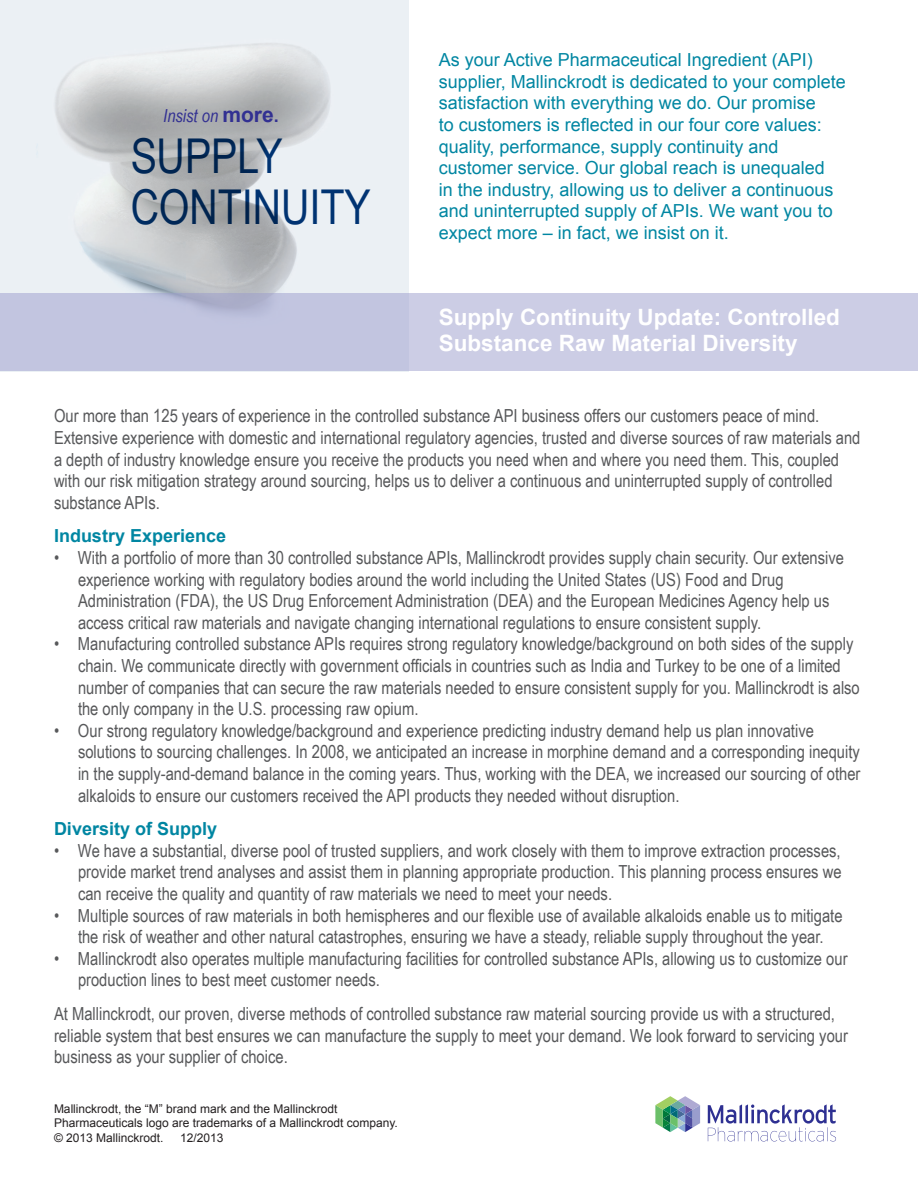
<style>
.page{position:relative;width:918px;height:1188px;background:#fff}
.page>*{position:absolute;margin:0;border:0;box-sizing:border-box;transform-origin:0 0}
.t1{font:48px/51px "Arial Narrow";color:#013778}
.t2{font:700 22.5px/25.5px "Arial";color:#fff}
.t3{font:18px/21.6px "Arial Narrow";color:#57585a}
.t4{font:18px/21.6px "Arial";color:#0086a2}
.t5{font:700 18px "Arial";color:#0086a2}
.t6{font:italic 18px "Arial Narrow";color:#323092}
.t7{font:12px/14.4px "Arial";color:#231f20}
.s1{font-family:"Arial";font-weight:700;font-style:normal;font-size:21px}
.s2{font-family:"Arial";font-weight:700;font-style:normal}
</style>
<div class="page">
<div style="left:0;top:294px;width:918px;height:77px;background:#cccde5"></div>
<svg style="left:655px;top:1096px;width:45px;height:36px"></svg>
<svg style="left:708px;top:1104px;width:128px;height:37px"></svg>
<p class="t6" style="left:163px;top:103px;width:117px">Insist on <span class="s1">more</span><span class="s2">.</span></p>
<h1 class="t1" style="left:130px;top:129px;width:242px">SUPPLY<br>CONTINUITY</h1>
<p class="t4" style="left:439px;top:49px;width:409px">As your Active Pharmaceutical Ingredient (API) supplier, Mallinckrodt is dedicated to your complete satisfaction with everything we do. Our promise<br>to customers is reflected in our four core values: quality, performance, supply continuity and customer service. Our global reach is unequaled<br>in the industry, allowing us to deliver a continuous and uninterrupted supply of APIs. We want you to expect more – in fact, we insist on it.</p>
<p class="t2" style="left:439px;top:305px;width:403px">Supply Continuity Update: Controlled<br>Substance Raw Material Diversity</p>
<p class="t3" style="left:54px;top:405px;width:808px">Our more than 125 years of experience in the controlled substance API business offers our customers peace of mind.<br>Extensive experience with domestic and international regulatory agencies, trusted and diverse sources of raw materials and a depth of industry knowledge ensure you receive the products you need when and where you need them. This, coupled with our risk mitigation strategy around sourcing, helps us to deliver a continuous and uninterrupted supply of controlled substance APIs.</p>
<p class="t5" style="left:54px;top:524px;width:174px">Industry Experience</p>
<p class="t3" style="left:78px;top:546px;width:768px;text-indent:-24px">• With a portfolio of more than 30 controlled substance APIs, Mallinckrodt provides supply chain security. Our extensive experience working with regulatory bodies around the world including the United States (US) Food and Drug Administration (FDA), the US Drug Enforcement Administration (DEA) and the European Medicines Agency help us access critical raw materials and navigate changing international regulations to ensure consistent supply.</p>
<p class="t3" style="left:78px;top:633px;width:783px;text-indent:-24px">• Manufacturing controlled substance APIs requires strong regulatory knowledge/background on both sides of the supply chain. We communicate directly with government officials in countries such as India and Turkey to be one of a limited number of companies that can secure the raw materials needed to ensure consistent supply for you. Mallinckrodt is also the only company in the U.S. processing raw opium.</p>
<p class="t3" style="left:78px;top:719px;width:784px;text-indent:-24px">• Our strong regulatory knowledge/background and experience predicting industry demand help us plan innovative solutions to sourcing challenges. In 2008, we anticipated an increase in morphine demand and a corresponding inequity in the supply-and-demand balance in the coming years. Thus, working with the DEA, we increased our sourcing of other alkaloids to ensure our customers received the API products they needed without disruption.</p>
<p class="t5" style="left:54px;top:817px;width:165px">Diversity of Supply</p>
<p class="t3" style="left:78px;top:839px;width:765px;text-align:justify;text-indent:-24px">• We have a substantial, diverse pool of trusted suppliers, and work closely with them to improve extraction processes, provide market trend analyses and assist them in planning appropriate production. This planning process ensures we can receive the quality and quantity of raw materials we need to meet your needs.</p>
<p class="t3" style="left:54px;top:904px;width:790px;text-align:center">• Multiple sources of raw materials in both hemispheres and our flexible use of available alkaloids enable us to mitigate the risk of weather and other natural catastrophes, ensuring we have a steady, reliable supply throughout the year.</p>
<p class="t3" style="left:78px;top:947px;width:771px;text-indent:-24px">• Mallinckrodt also operates multiple manufacturing facilities for controlled substance APIs, allowing us to customize our production lines to best meet customer needs.</p>
<p class="t3" style="left:54px;top:1002px;width:795px">At Mallinckrodt, our proven, diverse methods of controlled substance raw material sourcing provide us with a structured, reliable system that best ensures we can manufacture the supply to meet your demand. We look forward to servicing your business as your supplier of choice.</p>
<p class="t7" style="left:54px;top:1101px;width:345px">Mallinckrodt, the “M” brand mark and the Mallinckrodt<br>Pharmaceuticals logo are trademarks of a Mallinckrodt company.</p>
<p class="t7" style="left:54px;top:1130px;width:111px">© 2013 Mallinckrodt.</p>
<p class="t7" style="left:180px;top:1130px;width:45px">12/2013</p>
</div>
